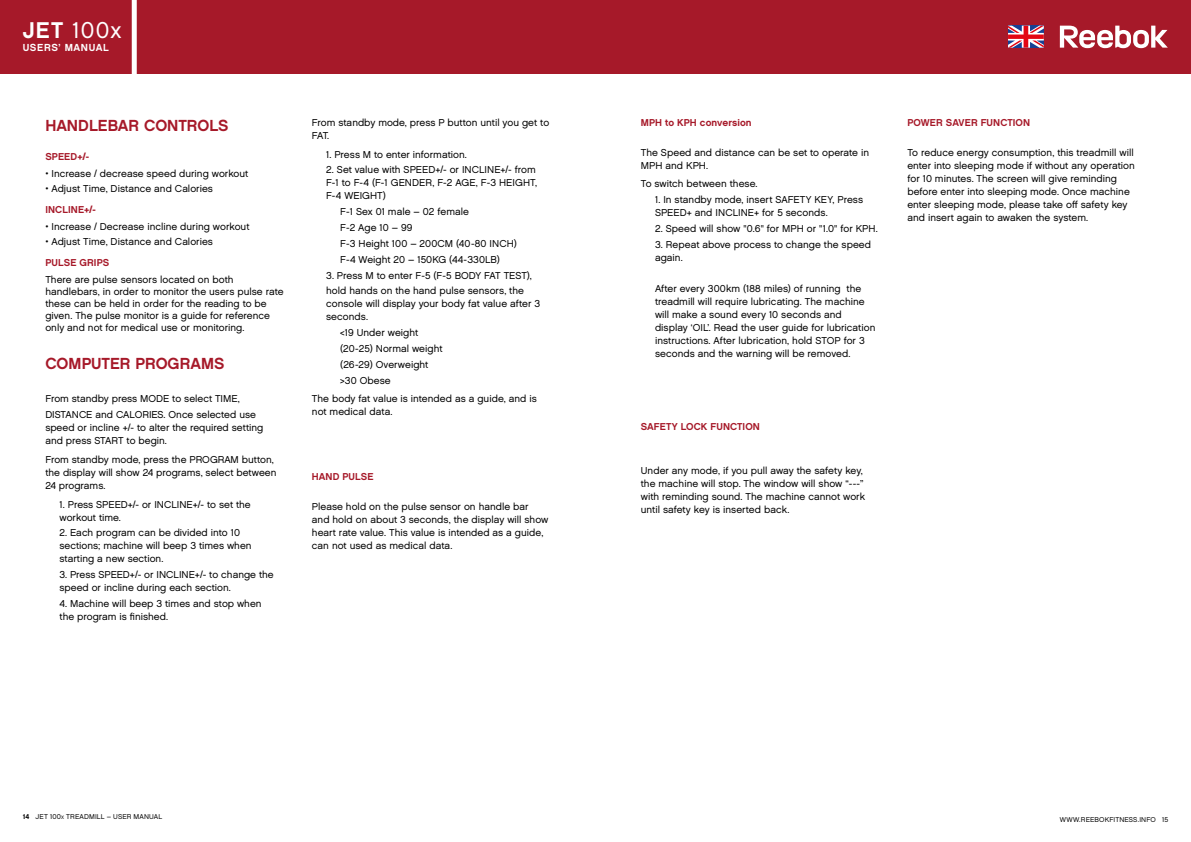
<style>
.page{position:relative;width:1191px;height:842px;background:#fff}
.page>*{position:absolute;margin:0;border:0;box-sizing:border-box;transform-origin:0 0}
.t1{font:22.8px "Reefont";color:#fff}
.t2{font:700 16px "Reefont";letter-spacing:-.005em;color:#a61929}
.t3{font:700 10.2px "Reefont";letter-spacing:.055em;color:#fff}
.t4{font:10px/13px "Reefont";color:#000}
.t5{font:700 10px "Reefont";letter-spacing:.01em;color:#a61929}
.t6{font:7px "Reefont";letter-spacing:.02em;color:#000}
.s1{font-weight:700}
.s2{font-size:5px}
</style>
<div class="page">
<div style="left:0;top:0;width:1191px;height:74px;background:#a61929"></div>
<div style="left:132px;top:0;width:5px;height:80px;background:#fff"></div>
<svg style="left:1059px;top:26px;width:108px;height:22px"></svg>
<svg style="left:1008px;top:26px;width:35px;height:22px"></svg>
<h1 class="t1" style="left:23px;top:17px;width:100px"><span class="s1">JET</span> 100x</h1>
<p class="t3" style="left:23px;top:41px;width:88px">USERS’ MANUAL</p>
<h2 class="t2" style="left:45px;top:115px;width:185px">HANDLEBAR CONTROLS</h2>
<p class="t5" style="left:45px;top:150px;width:45px">SPEED+/-</p>
<p class="t4" style="left:45px;top:168px;width:204px">• Increase / decrease speed during workout</p>
<p class="t4" style="left:45px;top:183px;width:169px">• Adjust Time, Distance and Calories</p>
<p class="t5" style="left:45px;top:203px;width:52px">INCLINE+/-</p>
<p class="t4" style="left:45px;top:221px;width:206px">• Increase / Decrease incline during workout</p>
<p class="t4" style="left:45px;top:236px;width:169px">• Adjust Time, Distance and Calories</p>
<p class="t5" style="left:45px;top:256px;width:65px">PULSE GRIPS</p>
<p class="t4" style="left:45px;top:274px;width:240px;line-height:12px">There are pulse sensors located on both handlebars, in order to monitor the users pulse rate these can be held in order for the reading to be given. The pulse monitor is a guide for reference only and not for medical use or monitoring.</p>
<h2 class="t2" style="left:45px;top:354px;width:180px">COMPUTER PROGRAMS</h2>
<p class="t4" style="left:45px;top:391px;width:212px;line-height:15.8px">From standby press MODE to select TIME,<br>DISTANCE and CALORIES. Once selected use</p>
<p class="t4" style="left:45px;top:422px;width:219px">speed or incline +/- to alter the required setting and press START to begin.</p>
<p class="t4" style="left:45px;top:453px;width:233px">From standby mode, press the PROGRAM button, the display will show 24 programs, select between<br>24 programs.</p>
<p class="t4" style="left:60px;top:498px;width:193px">1. Press SPEED+/- or INCLINE+/- to set the workout time.</p>
<p class="t4" style="left:60px;top:527px;width:193px">2. Each program can be divided into 10 sections; machine will beep 3 times when starting a new section.</p>
<p class="t4" style="left:60px;top:569px;width:216px">3. Press SPEED+/- or INCLINE+/- to change the speed or incline during each section.</p>
<p class="t4" style="left:60px;top:598px;width:204px">4. Machine will beep 3 times and stop when the program is finished.</p>
<p class="t4" style="left:312px;top:117px;width:239px">From standby mode, press P button until you get to<br>FAT.</p>
<p class="t4" style="left:326px;top:148px;width:142px">1. Press M to enter information.</p>
<p class="t4" style="left:326px;top:164px;width:213px">2. Set value with SPEED+/- or INCLINE+/- from<br>F-1 to F-4 (F-1 GENDER, F-2 AGE, F-3 HEIGHT,<br>F-4 WEIGHT)</p>
<p class="t4" style="left:340px;top:204px;width:178px;line-height:15.8px">F-1 Sex 01 male – 02 female<br>F-2 Age 10 – 99<br>F-3 Height 100 – 200CM (40-80 INCH)<br>F-4 Weight 20 – 150KG (44-330LB)</p>
<p class="t4" style="left:326px;top:268px;width:207px;line-height:15.8px">3. Press M to enter F-5 (F-5 BODY FAT TEST), hold hands on the hand pulse sensors, the</p>
<p class="t4" style="left:326px;top:298px;width:216px">console will display your body fat value after 3 seconds.</p>
<p class="t4" style="left:340px;top:325px;width:104px;line-height:15.8px">&lt;19 Under weight (20-25) Normal weight (26-29) Overweight &gt;30 Obese</p>
<p class="t4" style="left:312px;top:393px;width:226px">The body fat value is intended as a guide, and is not medical data.</p>
<p class="t5" style="left:312px;top:470px;width:63px">HAND PULSE</p>
<p class="t4" style="left:312px;top:500px;width:238px">Please hold on the pulse sensor on handle bar and hold on about 3 seconds, the display will show heart rate value. This value is intended as a guide, can not used as medical data.</p>
<p class="t5" style="left:641px;top:116px;width:112px">MPH to KPH conversion</p>
<p class="t4" style="left:641px;top:146px;width:230px">The Speed and distance can be set to operate in<br>MPH and KPH.</p>
<p class="t4" style="left:641px;top:178px;width:118px">To switch between these.</p>
<p class="t4" style="left:655px;top:194px;width:210px">1. In standby mode, insert SAFETY KEY, Press<br>SPEED+ and INCLINE+ for 5 seconds.</p>
<p class="t4" style="left:655px;top:223px;width:224px">2. Speed will show "0.6" for MPH or "1.0" for KPH.</p>
<p class="t4" style="left:655px;top:238px;width:218px">3. Repeat above process to change the speed again.</p>
<p class="t4" style="left:655px;top:283px;width:222px">After every 300km (188 miles) of running the treadmill will require lubricating. The machine will make a sound every 10 seconds and display ‘OIL’. Read the user guide for lubrication instructions. After lubrication, hold STOP for 3 seconds and the warning will be removed.</p>
<p class="t5" style="left:641px;top:421px;width:121px">SAFETY LOCK FUNCTION</p>
<p class="t4" style="left:641px;top:464px;width:226px">Under any mode, if you pull away the safety key, the machine will stop. The window will show “---” with reminding sound. The machine cannot work until safety key is inserted back.</p>
<p class="t5" style="left:907px;top:116px;width:124px">POWER SAVER FUNCTION</p>
<p class="t4" style="left:907px;top:146px;width:229px">To reduce energy consumption, this treadmill will enter into sleeping mode if without any operation for 10 minutes. The screen will give reminding before enter into sleeping mode. Once machine enter sleeping mode, please take off safety key and insert again to awaken the system.</p>
<p class="t6" style="left:23px;top:812px;width:141px"><span class="s1">14</span> JET 100<span class="s2">X</span> TREADMILL – USER MANUAL</p>
<p class="t6" style="left:1059px;top:815px;width:110px">WWW.REEBOKFITNESS.INFO 15</p>
</div>
